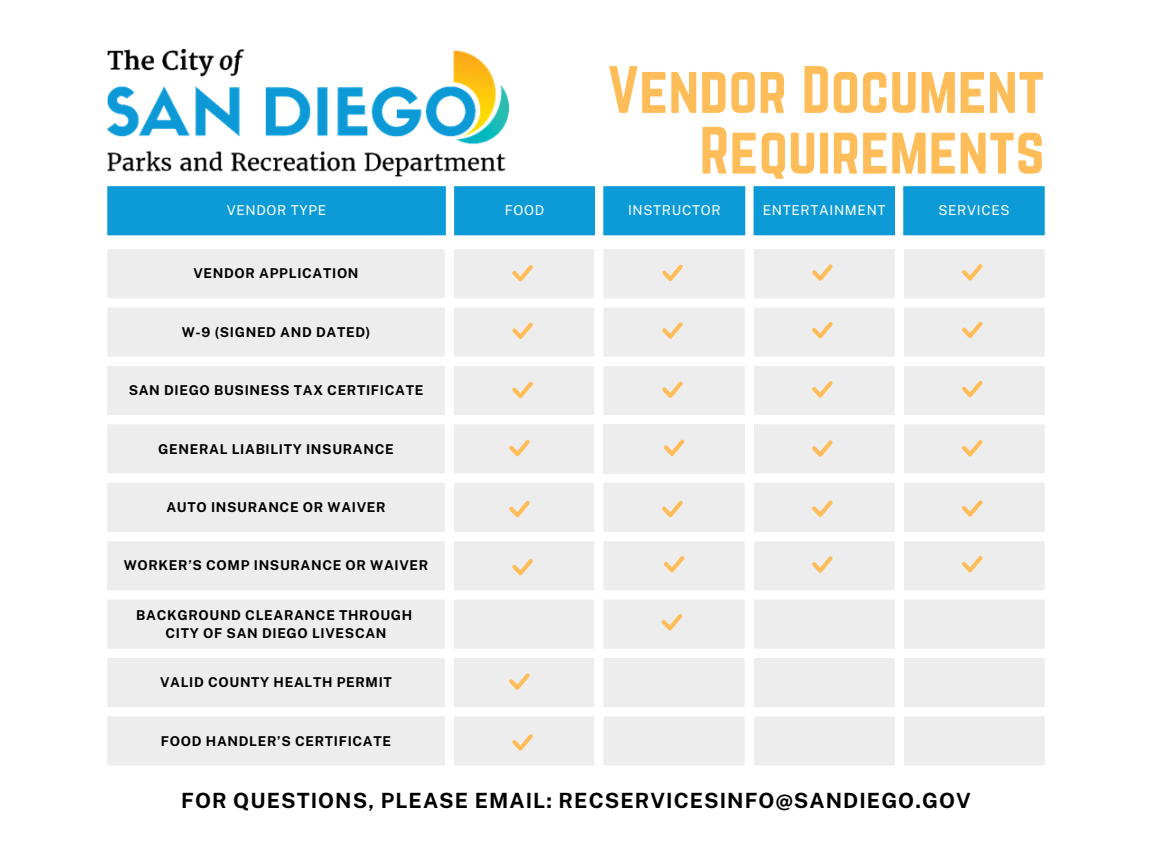
<style>
.page{position:relative;width:1152px;height:864px;background:#fff}
.page>*{position:absolute;margin:0;border:0;box-sizing:border-box;transform-origin:0 0}
.t1{font:58.5px/60.8px "Norwester";color:#ffbd59;text-align:right}
.t2{font:700 21px "Public Sans";letter-spacing:.05em;color:#000}
.t3{font:700 13.5px "Public Sans";letter-spacing:.05em;color:#000}
.t4{font:13.5px "Public Sans";letter-spacing:.05em;color:#fff}
</style>
<div class="page">
<svg style="left:107px;top:249px;width:938px;height:516px;fill:#ededed"></svg>
<div style="left:107px;top:186px;width:938px;height:49px;background:#0d9bd8"></div>
<svg style="left:512px;top:265px;width:21px;height:16px"></svg>
<svg style="left:512px;top:323px;width:21px;height:16px"></svg>
<svg style="left:512px;top:382px;width:21px;height:16px"></svg>
<svg style="left:662px;top:265px;width:21px;height:16px"></svg>
<svg style="left:662px;top:322px;width:21px;height:17px"></svg>
<svg style="left:662px;top:381px;width:21px;height:17px"></svg>
<svg style="left:662px;top:501px;width:21px;height:16px"></svg>
<svg style="left:812px;top:264px;width:21px;height:17px"></svg>
<svg style="left:812px;top:322px;width:21px;height:16px"></svg>
<svg style="left:812px;top:381px;width:21px;height:17px"></svg>
<svg style="left:812px;top:440px;width:21px;height:17px"></svg>
<svg style="left:812px;top:501px;width:21px;height:16px"></svg>
<svg style="left:812px;top:556px;width:21px;height:17px"></svg>
<svg style="left:962px;top:264px;width:21px;height:17px"></svg>
<svg style="left:962px;top:322px;width:21px;height:16px"></svg>
<svg style="left:962px;top:381px;width:21px;height:16px"></svg>
<svg style="left:962px;top:440px;width:21px;height:16px"></svg>
<svg style="left:962px;top:500px;width:21px;height:17px"></svg>
<svg style="left:962px;top:556px;width:21px;height:16px"></svg>
<img style="left:107px;top:50px;width:402px;height:127px">
<div style="left:603px;top:424px;width:142px;height:50px;background:#ededed"></div>
<svg style="left:509px;top:440px;width:21px;height:16px"></svg>
<svg style="left:509px;top:501px;width:21px;height:16px"></svg>
<svg style="left:512px;top:559px;width:21px;height:16px"></svg>
<svg style="left:509px;top:673px;width:21px;height:17px"></svg>
<svg style="left:512px;top:734px;width:21px;height:17px"></svg>
<svg style="left:663px;top:440px;width:22px;height:16px"></svg>
<svg style="left:664px;top:556px;width:21px;height:16px"></svg>
<svg style="left:662px;top:614px;width:20px;height:16px"></svg>
<p class="t1" style="left:607px;top:59px;width:439px">Vendor Document<br>Requirements</p>
<p class="t4" style="left:227px;top:202px;width:101px">VENDOR TYPE</p>
<p class="t4" style="left:505px;top:202px;width:41px">FOOD</p>
<p class="t4" style="left:628px;top:202px;width:94px">INSTRUCTOR</p>
<p class="t4" style="left:763px;top:202px;width:124px">ENTERTAINMENT</p>
<p class="t4" style="left:938px;top:202px;width:73px">SERVICES</p>
<p class="t3" style="left:193px;top:266px;width:167px">VENDOR APPLICATION</p>
<h1 class="t3" style="left:182px;top:324px;width:190px">W-9 (SIGNED AND DATED)</h1>
<p class="t3" style="left:129px;top:382px;width:296px">SAN DIEGO BUSINESS TAX CERTIFICATE</p>
<p class="t3" style="left:158px;top:441px;width:237px">GENERAL LIABILITY INSURANCE</p>
<p class="t3" style="left:166px;top:499px;width:221px">AUTO INSURANCE OR WAIVER</p>
<p class="t3" style="left:124px;top:558px;width:306px">WORKER’S COMP INSURANCE OR WAIVER</p>
<p class="t3" style="left:136px;top:607px;width:278px">BACKGROUND CLEARANCE THROUGH</p>
<p class="t3" style="left:166px;top:625px;width:223px">CITY OF SAN DIEGO LIVESCAN</p>
<p class="t3" style="left:160px;top:674px;width:233px">VALID COUNTY HEALTH PERMIT</p>
<p class="t3" style="left:161px;top:733px;width:232px">FOOD HANDLER’S CERTIFICATE</p>
<p class="t2" style="left:181px;top:788px;width:791px">FOR QUESTIONS, PLEASE EMAIL: RECSERVICESINFO@SANDIEGO.GOV</p>
</div>
